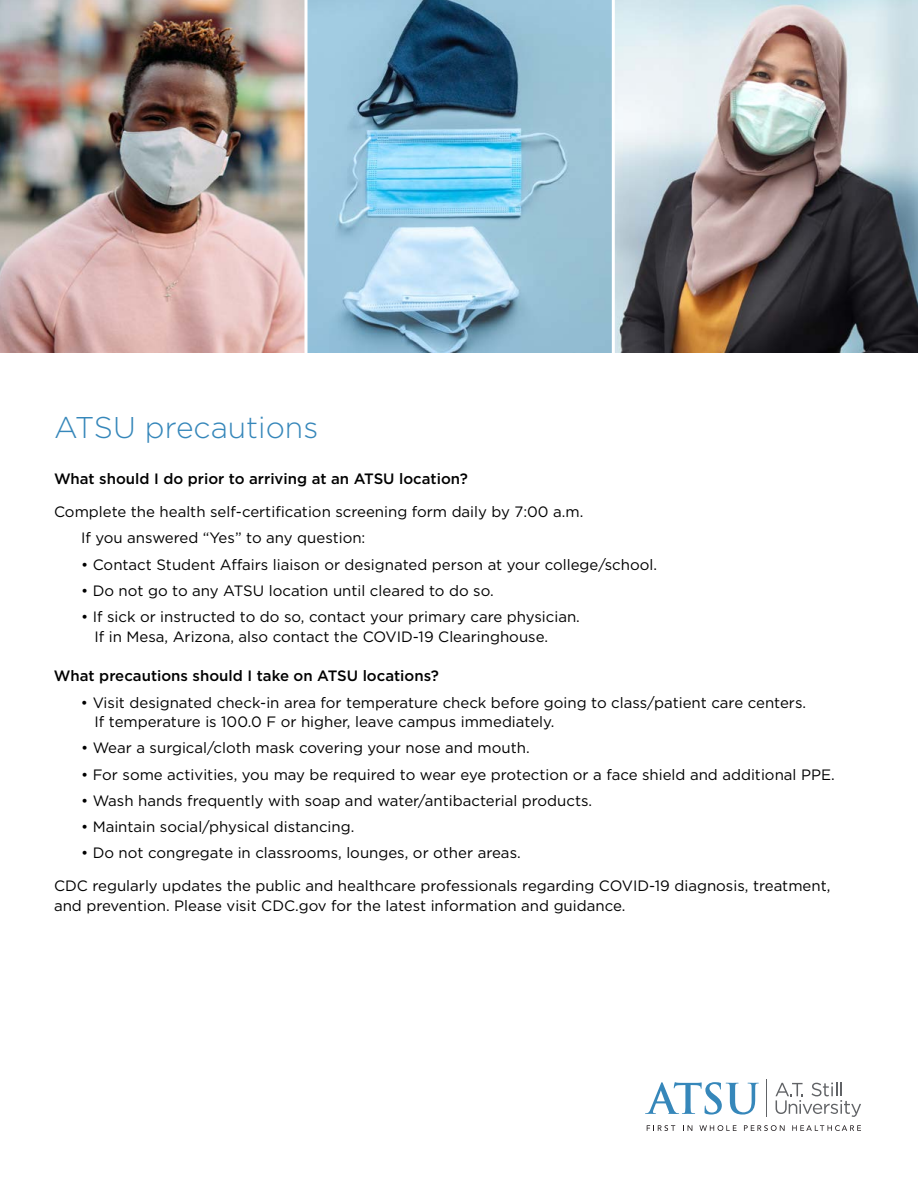
<style>
.page{position:relative;width:918px;height:1188px;background:#fff}
.page>*{position:absolute;margin:0;border:0;box-sizing:border-box;transform-origin:0 0}
.t1{font:300 30px "Gotham";color:#3687ba}
.t2{font:15px/19.5px "Gotham";color:#000}
.t3{font:500 15px "Gotham";color:#000}
</style>
<div class="page">
<img style="left:0;top:0;width:918px;height:352px">
<svg style="left:645px;top:1082px;width:114px;height:33px"></svg>
<svg style="left:775px;top:1082px;width:86px;height:35px"></svg>
<hr style="left:766px;top:1080px;width:1px;height:37px;background:#616366">
<svg style="left:647px;top:1125px;width:28px;height:6px"></svg>
<svg style="left:683px;top:1125px;width:9px;height:6px"></svg>
<svg style="left:699px;top:1125px;width:38px;height:6px"></svg>
<svg style="left:744px;top:1125px;width:41px;height:6px"></svg>
<svg style="left:792px;top:1125px;width:69px;height:6px"></svg>
<hr style="left:612px;top:0;width:3px;height:358px;background:#fff">
<svg style="left:304px;top:0;width:4px;height:353px"></svg>
<h1 class="t1" style="left:54px;top:408px;width:266px">ATSU precautions</h1>
<p class="t3" style="left:54px;top:469px;width:415px">What should I do prior to arriving at an ATSU location?</p>
<p class="t2" style="left:81px;top:498px;width:504px;line-height:26.2px;text-indent:-27px">Complete the health self-certification screening form daily by 7:00 a.m.<br>If you answered “Yes” to any question:</p>
<p class="t2" style="left:81px;top:554px;width:578px">• Contact Student Affairs liaison or designated person at your college/school.</p>
<p class="t2" style="left:81px;top:581px;width:414px">• Do not go to any ATSU location until cleared to do so.</p>
<p class="t2" style="left:94px;top:607px;width:487px;text-indent:-14px">• If sick or instructed to do so, contact your primary care physician.<br>If in Mesa, Arizona, also contact the COVID-19 Clearinghouse.</p>
<p class="t3" style="left:54px;top:666px;width:386px">What precautions should I take on ATSU locations?</p>
<p class="t2" style="left:94px;top:692px;width:713px;text-indent:-14px">• Visit designated check-in area for temperature check before going to class/patient care centers.<br>If temperature is 100.0 F or higher, leave campus immediately.</p>
<p class="t2" style="left:81px;top:738px;width:450px">• Wear a surgical/cloth mask covering your nose and mouth.</p>
<p class="t2" style="left:81px;top:764px;width:755px">• For some activities, you may be required to wear eye protection or a face shield and additional PPE.</p>
<p class="t2" style="left:81px;top:791px;width:513px">• Wash hands frequently with soap and water/antibacterial products.</p>
<p class="t2" style="left:81px;top:817px;width:275px">• Maintain social/physical distancing.</p>
<p class="t2" style="left:81px;top:843px;width:441px">• Do not congregate in classrooms, lounges, or other areas.</p>
<p class="t2" style="left:54px;top:876px;width:778px">CDC regularly updates the public and healthcare professionals regarding COVID-19 diagnosis, treatment, and prevention. Please visit CDC.gov for the latest information and guidance.</p>
</div>
